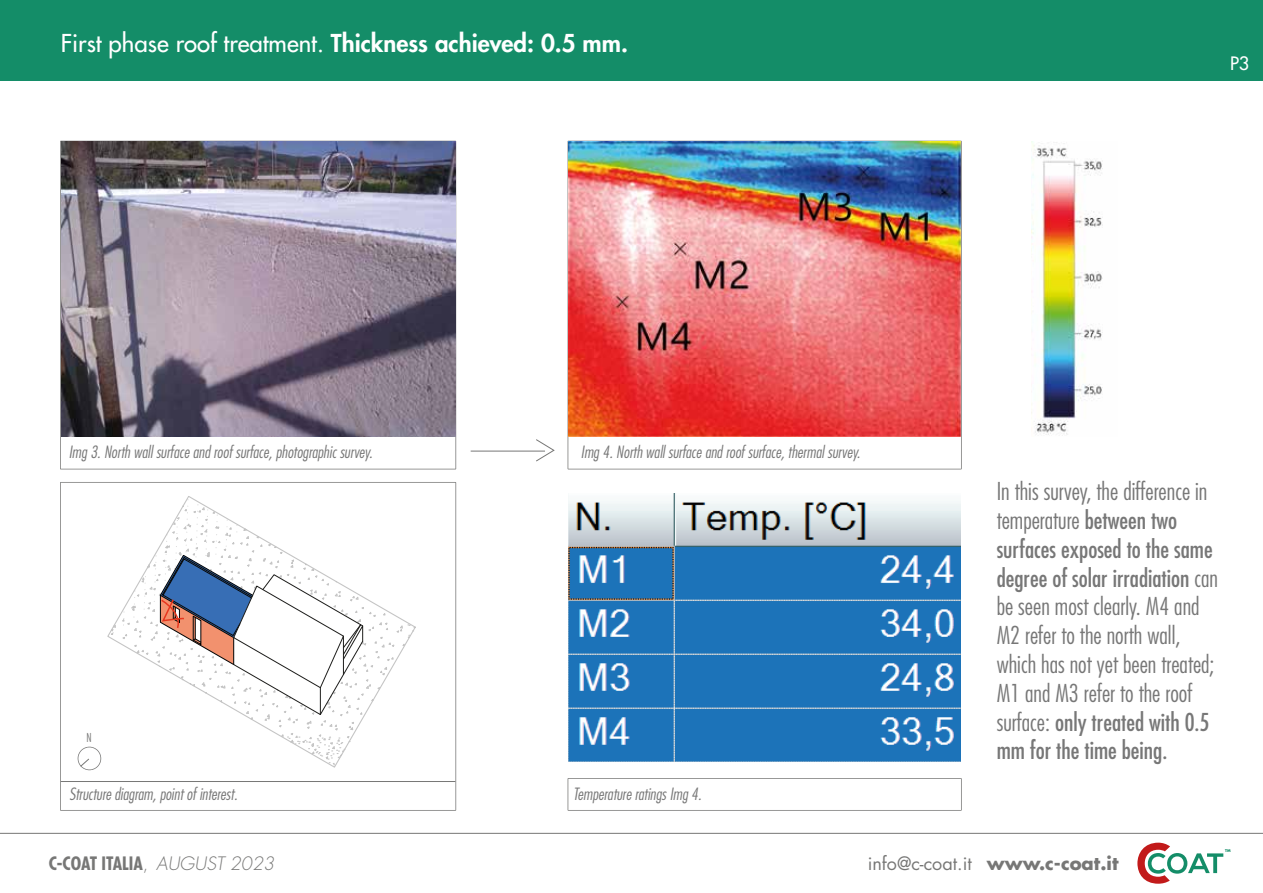
<style>
.page{position:relative;width:1263px;height:893px;background:#fff}
.page>*{position:absolute;margin:0;border:0;box-sizing:border-box;transform-origin:0 0}
.t1{font:300 condensed 24px/28.8px "Futura Std";color:#777}
.t2{font:500 24px "Futura Std";color:#fff}
.t3{font:18px "Futura Std";color:#777776}
.t4{font:700 condensed 18px "Futura Std";color:#777776}
.t5{font:500 18px "Futura Std";color:#fff}
.t6{font:italic 300 condensed 16.5px "Futura Std";color:#777}
.t7{font:300 condensed 12px "Futura Std";color:#777776}
.t8{font:700 3.75px "Futura Std";color:#148d68}
.s1{font-weight:800}
.s2{font-weight:400}
.s3{font-weight:300;font-stretch:normal}
.s4{font-weight:300;font-style:italic;font-stretch:normal}
.s5{font-weight:700}
</style>
<div class="page">
<svg style="left:1137px;top:843px;width:86px;height:41px"></svg>
<hr style="left:0;top:833px;width:1263px;height:1px;background:#777776">
<div style="left:0;top:0;width:1263px;height:80px;background:#148d68"></div>
<svg style="left:60px;top:141px;width:396px;height:328px"></svg>
<svg style="left:60px;top:482px;width:396px;height:329px"></svg>
<svg style="left:568px;top:141px;width:394px;height:328px"></svg>
<hr style="left:471px;top:451px;width:74px;height:1px;background:#777776">
<svg style="left:535px;top:439px;width:20px;height:23px"></svg>
<hr style="left:61px;top:781px;width:394px;height:1px;background:#777776">
<svg style="left:568px;top:778px;width:394px;height:33px"></svg>
<img style="left:62px;top:141px;width:393px;height:295px">
<img style="left:1032px;top:141px;width:71px;height:295px">
<img style="left:568px;top:141px;width:393px;height:295px">
<img style="left:568px;top:493px;width:393px;height:268px">
<svg style="left:106px;top:495px;width:311px;height:274px"></svg>
<svg style="left:110px;top:499px;width:305px;height:266px"></svg>
<svg style="left:77px;top:747px;width:25px;height:23px"></svg>
<p class="t2" style="left:61px;top:28px;width:569px">First phase roof treatment. <span class="s1">Thickness achieved: 0.5 mm.</span></p>
<p class="t5" style="left:1230px;top:52px;width:21px">P3</p>
<p class="t6" style="left:69px;top:442px;width:305px">Img 3. North wall surface and roof surface, photographic survey.</p>
<p class="t6" style="left:581px;top:442px;width:281px">Img 4. North wall surface and roof surface, thermal survey.</p>
<p class="t7" style="left:86px;top:731px;width:7px">N</p>
<p class="t6" style="left:69px;top:784px;width:170px">Structure diagram, point of interest.</p>
<p class="t6" style="left:573px;top:784px;width:130px">Temperature ratings Img 4.</p>
<p class="t1" style="left:997px;top:477px;width:223px">In this survey, the difference in temperature <span class="s2">between two surfaces exposed to the same degree of solar irradiation</span> can be seen most clearly. M4 and<br>M2 refer to the north wall, which has not yet been treated;<br>M1 and M3 refer to the roof surface: <span class="s2">only treated with 0.5 mm for the time being.</span></p>
<p class="t4" style="left:49px;top:852px;width:227px">C-COAT ITALIA<span class="s3">,</span> <span class="s4">AUGUST 2023</span></p>
<p class="t3" style="left:868px;top:852px;width:252px">info@c-coat.it <span class="s5">www.c-coat.it</span></p>
<p class="t8" style="left:1225px;top:848px;width:7px">TM</p>
</div>
